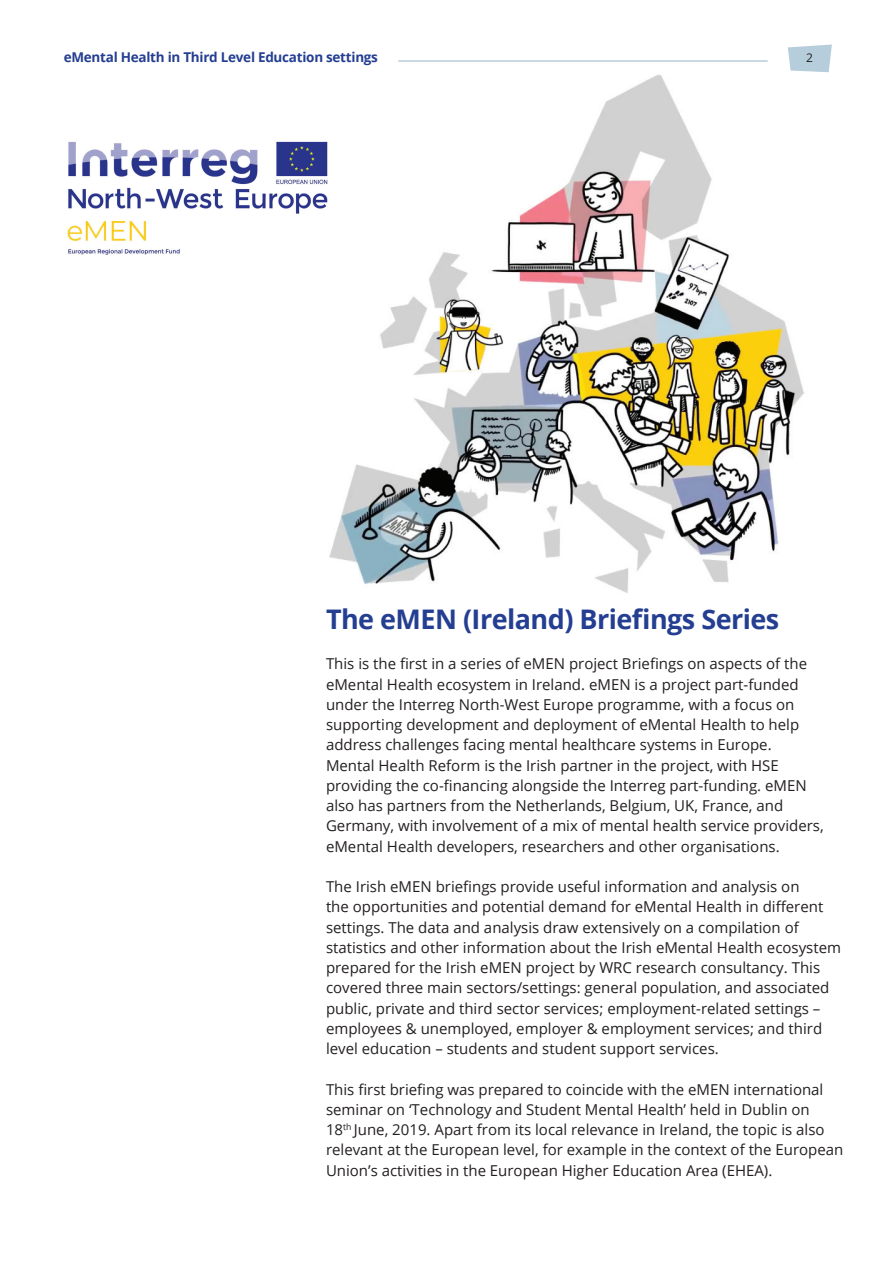
<style>
.page{position:relative;width:893px;height:1263px;background:#fff}
.page>*{position:absolute;margin:0;border:0;box-sizing:border-box;transform-origin:0 0}
.t1{font:700 27px "Open Sans";letter-spacing:-.02em;color:#243e91}
.t2{font:15px/20.2px "Open Sans";color:#231f20}
.t3{font:700 13.5px "Open Sans";letter-spacing:-.02em;color:#243e91}
.t4{font:12px "Open Sans";color:#231f20}
</style>
<div class="page">
<img style="left:329px;top:72px;width:500px;height:521px">
<img style="left:67px;top:128px;width:265px;height:144px">
<hr style="left:398px;top:60px;width:370px;height:2px;background:#b6cedb">
<svg style="left:788px;top:45px;width:44px;height:27px"></svg>
<p class="t3" style="left:64px;top:47px;width:316px">eMental Health in Third Level Education settings</p>
<p class="t4" style="left:806px;top:49px;width:8px">2</p>
<h1 class="t1" style="left:326px;top:600px;width:455px">The eMEN (Ireland) Briefings Series</h1>
<p class="t2" style="left:326px;top:653px;width:499px">This is the first in a series of eMEN project Briefings on aspects of the eMental Health ecosystem in Ireland. eMEN is a project part-funded under the Interreg North-West Europe programme, with a focus on supporting development and deployment of eMental Health to help address challenges facing mental healthcare systems in Europe.<br>Mental Health Reform is the Irish partner in the project, with HSE providing the co-financing alongside the Interreg part-funding. eMEN also has partners from the Netherlands, Belgium, UK, France, and Germany, with involvement of a mix of mental health service providers, eMental Health developers, researchers and other organisations.</p>
<p class="t2" style="left:326px;top:876px;width:517px">The Irish eMEN briefings provide useful information and analysis on<br>the opportunities and potential demand for eMental Health in different settings. The data and analysis draw extensively on a compilation of statistics and other information about the Irish eMental Health ecosystem prepared for the Irish eMEN project by WRC research consultancy. This covered three main sectors/settings: general population, and associated public, private and third sector services; employment-related settings – employees &amp; unemployed, employer &amp; employment services; and third level education – students and student support services.</p>
<p class="t2" style="left:326px;top:1079px;width:519px">This first briefing was prepared to coincide with the eMEN international seminar on ‘Technology and Student Mental Health’ held in Dublin on<br>18<sup>th</sup> June, 2019. Apart from its local relevance in Ireland, the topic is also relevant at the European level, for example in the context of the European Union’s activities in the European Higher Education Area (EHEA).</p>
</div>
